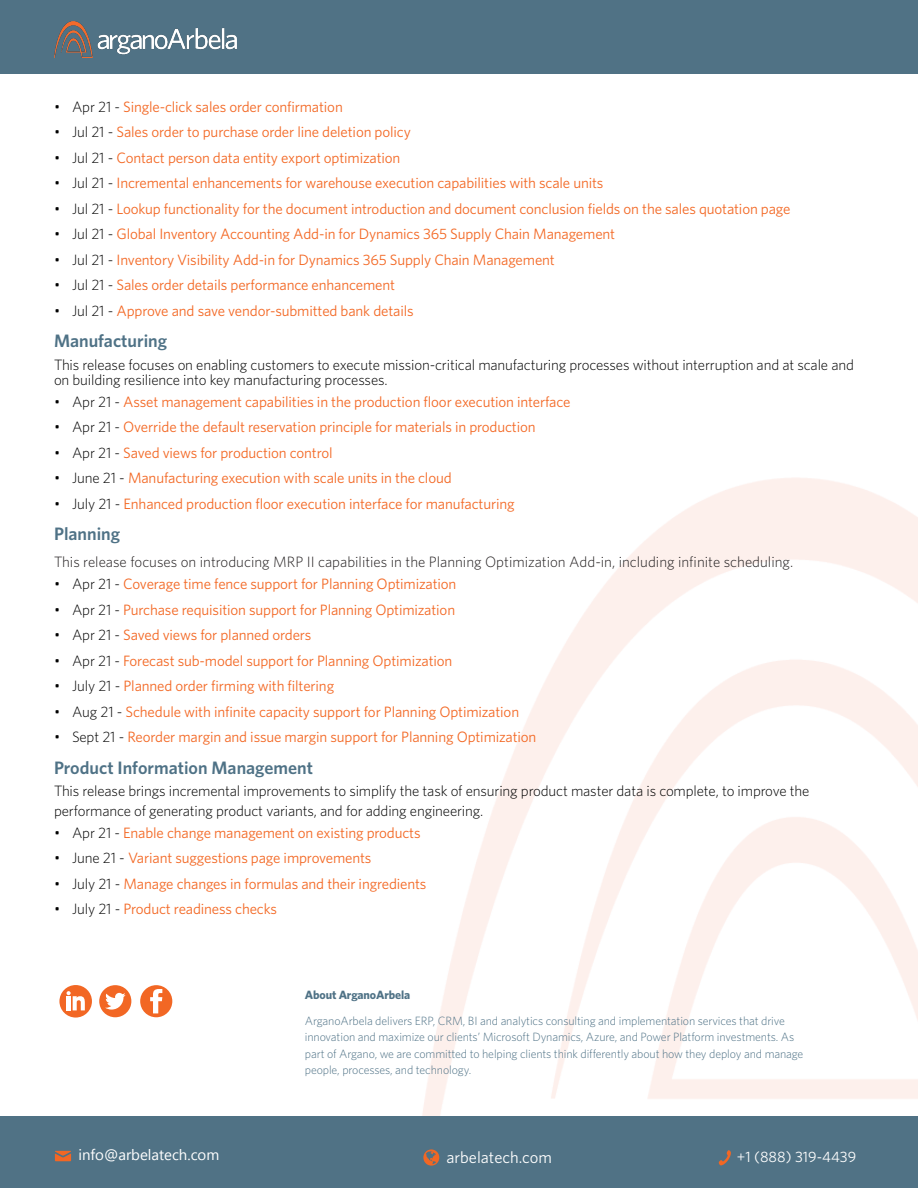
<style>
.page{position:relative;width:918px;height:1188px;background:#fff}
.page>*{position:absolute;margin:0;border:0;box-sizing:border-box;transform-origin:0 0}
.body{font:600 18px "Whitney";color:#4f7286}
.t1{font:16.5px "Whitney";color:#fff}
.t2{font:15px "Whitney";letter-spacing:-.01em;color:#f36824}
.Body_Copy_Regular_9{font:300 15px/15px "Whitney";letter-spacing:-.01em;color:#000}
.Body_Copy_Regular_9-2{font:300 15px "Whitney";color:#231f20}
.t3{font:15px "Segoe UI";color:#fff}
.t4{font:15px "Whitney";color:#fff}
.t5{font:300 12px/16.5px "Whitney";letter-spacing:-.01em;color:#4f7286}
.t6{font:700 12px "Whitney";letter-spacing:-.01em;color:#4f7286}
.s1{font-weight:300;color:#000}
</style>
<div class="page">
<div style="left:0;top:1116px;width:918px;height:72px;background:#507285"></div>
<div style="left:0;top:0;width:918px;height:74px;background:#507285"></div>
<svg style="left:718px;top:1150px;width:13px;height:16px"></svg>
<svg style="left:423px;top:1149px;width:16px;height:17px"></svg>
<img style="left:54px;top:21px;width:182px;height:37px">
<svg style="left:55px;top:1151px;width:16px;height:10px"></svg>
<svg style="left:59px;top:985px;width:33px;height:33px"></svg>
<svg style="left:67px;top:991px;width:18px;height:19px"></svg>
<div style="left:140px;top:985px;width:32px;height:32px;background:#f26724;border-radius:50%"></div>
<svg style="left:150px;top:989px;width:12px;height:24px"></svg>
<div style="left:99px;top:985px;width:32px;height:32px;background:#f26724;border-radius:50%"></div>
<svg style="left:105px;top:993px;width:21px;height:17px"></svg>
<p class="t2" style="left:54px;top:97px;width:290px"><span class="s1">• Apr 21 -</span> Single-click sales order confirmation</p>
<p class="t2" style="left:54px;top:122px;width:358px"><span class="s1">• Jul 21 -</span> Sales order to purchase order line deletion policy</p>
<p class="t2" style="left:54px;top:148px;width:348px"><span class="s1">• Jul 21 -</span> Contact person data entity export optimization</p>
<p class="t2" style="left:54px;top:173px;width:551px"><span class="s1">• Jul 21 -</span> Incremental enhancements for warehouse execution capabilities with scale units</p>
<p class="t2" style="left:54px;top:199px;width:738px"><span class="s1">• Jul 21 -</span> Lookup functionality for the document introduction and document conclusion fields on the sales quotation page</p>
<p class="t2" style="left:54px;top:224px;width:563px"><span class="s1">• Jul 21 -</span> Global Inventory Accounting Add-in for Dynamics 365 Supply Chain Management</p>
<p class="t2" style="left:54px;top:250px;width:502px"><span class="s1">• Jul 21 -</span> Inventory Visibility Add-in for Dynamics 365 Supply Chain Management</p>
<p class="t2" style="left:54px;top:275px;width:343px"><span class="s1">• Jul 21 -</span> Sales order details performance enhancement</p>
<p class="t2" style="left:54px;top:301px;width:361px"><span class="s1">• Jul 21 -</span> Approve and save vendor-submitted bank details</p>
<p class="body" style="left:54px;top:329px;width:115px">Manufacturing</p>
<p class="Body_Copy_Regular_9" style="left:54px;top:357px;width:801px">This release focuses on enabling customers to execute mission-critical manufacturing processes without interruption and at scale and on building resilience into key manufacturing processes.</p>
<p class="t2" style="left:54px;top:391px;width:518px"><span class="s1">• Apr 21 -</span> Asset management capabilities in the production floor execution interface</p>
<p class="t2" style="left:54px;top:417px;width:483px"><span class="s1">• Apr 21 -</span> Override the default reservation principle for materials in production</p>
<p class="t2" style="left:54px;top:442px;width:280px"><span class="s1">• Apr 21 -</span> Saved views for production control</p>
<p class="t2" style="left:54px;top:468px;width:399px"><span class="s1">• June 21 -</span> Manufacturing execution with scale units in the cloud</p>
<p class="t2" style="left:54px;top:493px;width:462px"><span class="s1">• July 21 -</span> Enhanced production floor execution interface for manufacturing</p>
<p class="body" style="left:54px;top:522px;width:68px">Planning</p>
<p class="Body_Copy_Regular_9-2" style="left:54px;top:552px;width:741px">This release focuses on introducing MRP II capabilities in the Planning Optimization Add-in, including infinite scheduling.</p>
<p class="t2" style="left:54px;top:574px;width:404px"><span class="s1">• Apr 21 -</span> Coverage time fence support for Planning Optimization</p>
<p class="t2" style="left:54px;top:600px;width:403px"><span class="s1">• Apr 21 -</span> Purchase requisition support for Planning Optimization</p>
<p class="t2" style="left:54px;top:625px;width:259px"><span class="s1">• Apr 21 -</span> Saved views for planned orders</p>
<p class="t2" style="left:54px;top:651px;width:400px"><span class="s1">• Apr 21 -</span> Forecast sub-model support for Planning Optimization</p>
<p class="t2" style="left:54px;top:676px;width:282px"><span class="s1">• July 21 -</span> Planned order firming with filtering</p>
<p class="t2" style="left:54px;top:702px;width:467px"><span class="s1">• Aug 21 -</span> Schedule with infinite capacity support for Planning Optimization</p>
<p class="t2" style="left:54px;top:727px;width:484px"><span class="s1">• Sept 21 -</span> Reorder margin and issue margin support for Planning Optimization</p>
<p class="body" style="left:54px;top:755px;width:261px">Product Information Management</p>
<p class="Body_Copy_Regular_9" style="left:54px;top:781px;width:757px;line-height:19.8px">This release brings incremental improvements to simplify the task of ensuring product master data is complete, to improve the performance of generating product variants, and for adding engineering.</p>
<p class="t2" style="left:54px;top:823px;width:368px"><span class="s1">• Apr 21 -</span> Enable change management on existing products</p>
<p class="t2" style="left:54px;top:848px;width:319px"><span class="s1">• June 21 -</span> Variant suggestions page improvements</p>
<p class="t2" style="left:54px;top:874px;width:374px"><span class="s1">• July 21 -</span> Manage changes in formulas and their ingredients</p>
<p class="t2" style="left:54px;top:899px;width:225px"><span class="s1">• July 21 -</span> Product readiness checks</p>
<p class="t6" style="left:305px;top:986px;width:107px">About ArganoArbela</p>
<p class="t5" style="left:305px;top:1012px;width:500px">ArganoArbela delivers ERP, CRM, BI and analytics consulting and implementation services that drive innovation and maximize our clients’ Microsoft Dynamics, Azure, and Power Platform investments. As part of Argano, we are committed to helping clients think differently about how they deploy and manage people, processes, and technology.</p>
<p class="t3" style="left:78px;top:1143px;width:142px">info@arbelatech.com</p>
<p class="t1" style="left:446px;top:1146px;width:107px">arbelatech.com</p>
<p class="t4" style="left:737px;top:1146px;width:121px">+1 (888) 319-4439</p>
</div>
